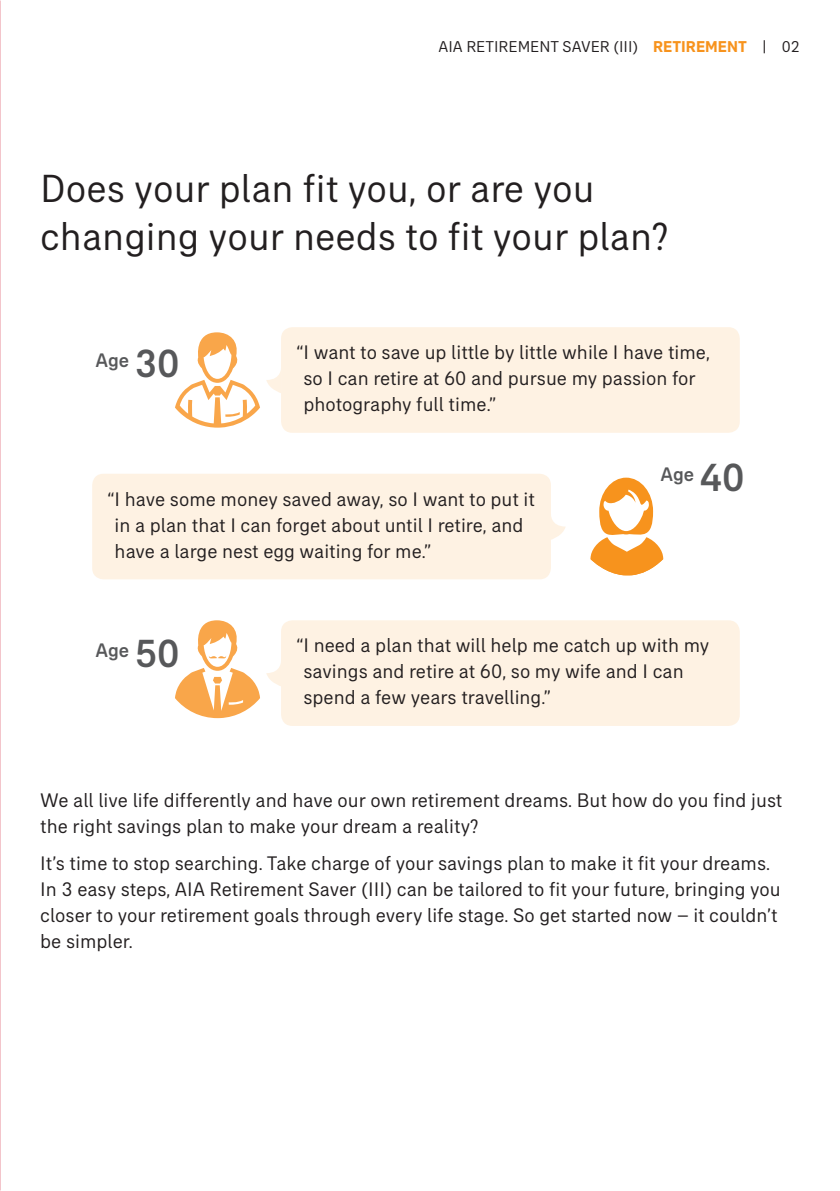
<style>
.page{position:relative;width:840px;height:1191px;background:#fff}
.page>*{position:absolute;margin:0;border:0;box-sizing:border-box;transform-origin:0 0}
.t1{font:40px/48px "AIA Everest";color:#231f20}
.t2{font:20px/26px "AIA Everest";color:#231f20}
.t3{font:500 20px "AIA Everest";color:#57585a}
.t4{font:16px "AIA Everest";color:#231f20}
.s1{font-weight:700;color:#f7931d}
.s2{font-size:40px}
</style>
<div class="page">
<svg style="left:266px;top:370px;width:15px;height:23px"></svg>
<div style="left:92px;top:474px;width:458px;height:105px;background:#fef2e3;border-radius:11px"></div>
<svg style="left:550px;top:513px;width:15px;height:27px"></svg>
<svg style="left:175px;top:332px;width:85px;height:95px"></svg>
<div style="left:281px;top:327px;width:458px;height:106px;background:#fef2e3;border-radius:11px"></div>
<div style="left:281px;top:620px;width:458px;height:106px;background:#fef2e3;border-radius:11px"></div>
<svg style="left:266px;top:664px;width:15px;height:22px"></svg>
<svg style="left:175px;top:620px;width:85px;height:98px"></svg>
<svg style="left:590px;top:477px;width:72px;height:99px"></svg>
<p class="t4" style="left:438px;top:38px;width:362px">AIA RETIREMENT SAVER (III) <span class="s1">RETIREMENT</span> | 02</p>
<h1 class="t1" style="left:40px;top:164px;width:629px">Does your plan fit you, or are you changing your needs to fit your plan?</h1>
<p class="t3" style="left:95px;top:348px;width:85px">Age <span class="s2">30</span></p>
<p class="t2" style="left:303px;top:339px;width:408px;text-indent:-7px">“I want to save up little by little while I have time, so I can retire at 60 and pursue my passion for photography full time.”</p>
<p class="t2" style="left:115px;top:485px;width:421px;text-indent:-7px">“I have some money saved away, so I want to put it in a plan that I can forget about until I retire, and have a large nest egg waiting for me.”</p>
<p class="t3" style="left:660px;top:462px;width:85px">Age <span class="s2">40</span></p>
<p class="t3" style="left:95px;top:639px;width:86px">Age <span class="s2">50</span></p>
<p class="t2" style="left:303px;top:632px;width:407px;text-indent:-7px">“I need a plan that will help me catch up with my savings and retire at 60, so my wife and I can spend a few years travelling.”</p>
<p class="t2" style="left:40px;top:786px;width:743px">We all live life differently and have our own retirement dreams. But how do you find just the right savings plan to make your dream a reality?</p>
<p class="t2" style="left:40px;top:850px;width:741px">It’s time to stop searching. Take charge of your savings plan to make it fit your dreams.<br>In 3 easy steps, AIA Retirement Saver (III) can be tailored to fit your future, bringing you closer to your retirement goals through every life stage. So get started now – it couldn’t be simpler.</p>
</div>
